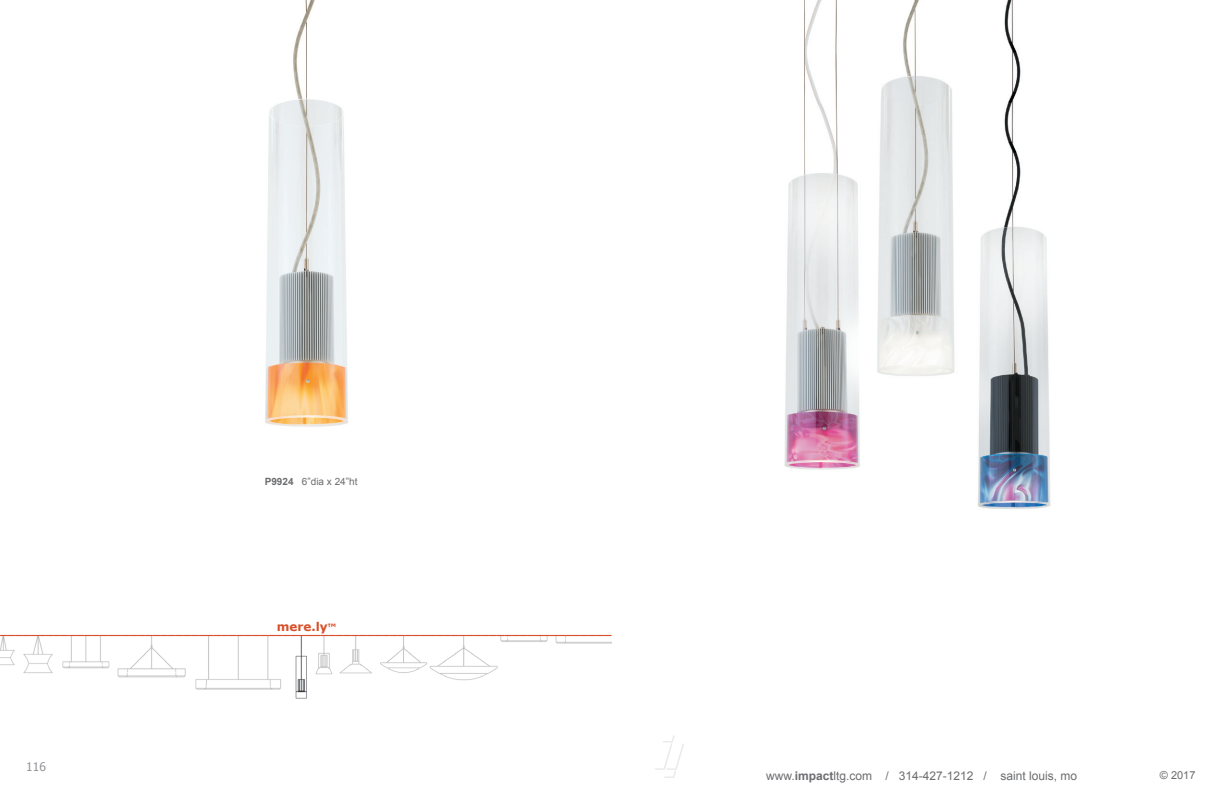
<style>
.page{position:relative;width:1224px;height:792px;background:#fff}
.page>*{position:absolute;margin:0;border:0;box-sizing:border-box;transform-origin:0 0}
.t1{font:700 12px "Tahoma";color:#d74f28}
.t2{font:12px "Arial";color:#6c6d70}
.t3{font:700 12px "Verdana";color:#d74f28}
.t4{font:12px "Tahoma";color:#939598}
.t5{font:11px "Arial";color:#6c6d70}
.t6{font:10px "Arial";color:#6c6d70}
.s1{font-weight:700}
.s2{font-family:"Tahoma";font-size:10px}
</style>
<div class="page">
<svg style="left:0;top:635px;width:281px;height:55px"></svg>
<img style="left:265px;top:0;width:83px;height:427px">
<svg style="left:655px;top:735px;width:29px;height:43px"></svg>
<img style="left:784px;top:0;width:267px;height:509px">
<p class="t6" style="left:265px;top:475px;width:94px"><span class="s1">P9924</span> 6”dia x 24”ht</p>
<p class="t3" style="left:277px;top:618px;width:61px">mere.ly<span class="s2">™</span></p>
<p class="t1" style="left:0;top:622px;width:613px">________________________________________________________________________________</p>
<p class="t4" style="left:26px;top:759px;width:21px">116</p>
<p class="t2" style="left:766px;top:768px;width:312px">www.<span class="s1">impact</span>ltg.com / 314-427-1212 / saint louis, mo</p>
<p class="t5" style="left:1160px;top:768px;width:37px">© 2017</p>
</div>
